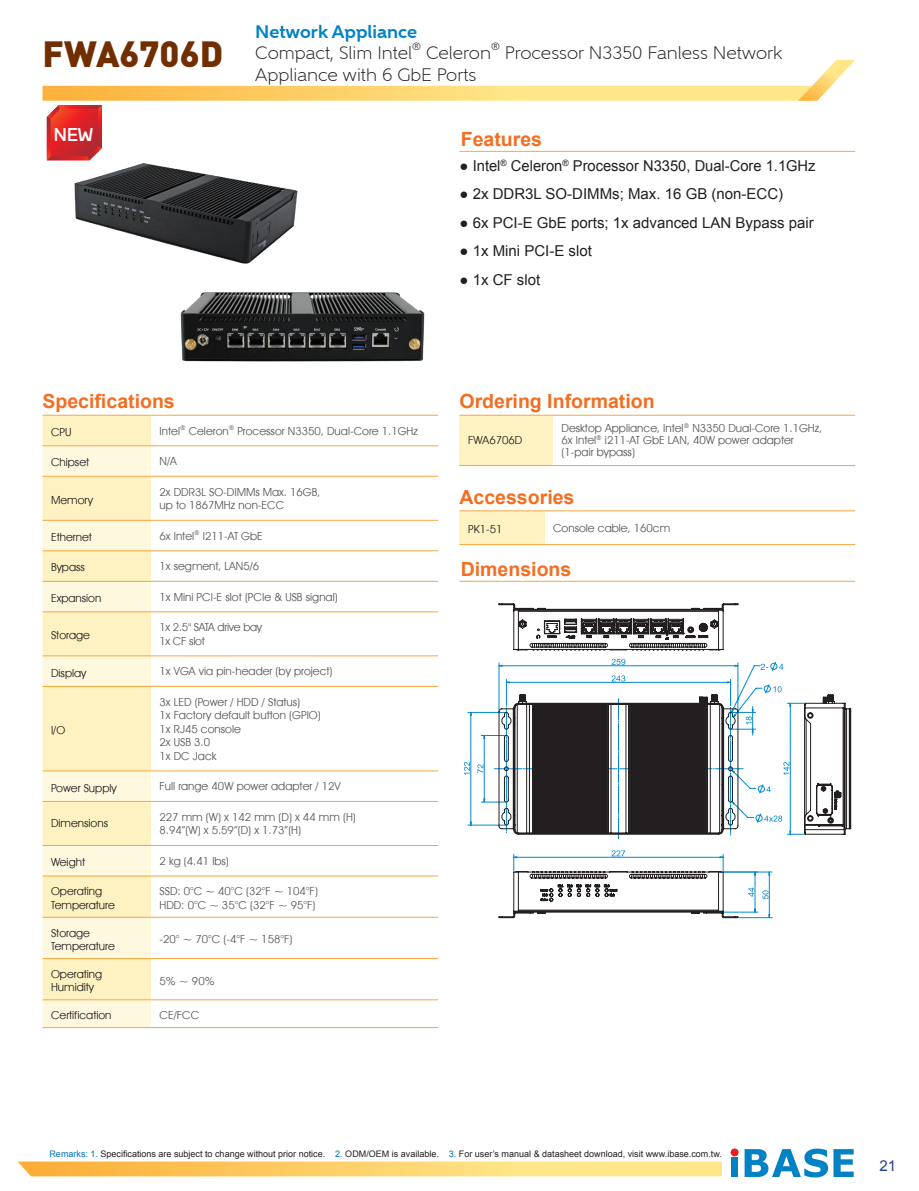
<style>
.page{position:relative;width:919px;height:1191px;background:#fff}
.page>*{position:absolute;margin:0;border:0;box-sizing:border-box;transform-origin:0 0}
.t1{font:700 24.45px "Labrador B";color:#fff}
.t2{font:700 19.5px "Arial";color:#f36e21}
.t3{font:300 18px "Gentleman 400";color:#231f20}
.t4{font:700 18px "Gentleman 800";color:#0082c5}
.t5{font:15px "Arial";color:#231f20}
.t6{font:15px "Arial";color:#253f8e}
.t7{font:13.5px/13.5px "Avant Garde T.";color:#57585a}
.t8{font:13.5px/13.5px "Avant Garde T.";color:#231f20}
.t9{font:13.5px/13.5px "Avant Garde T.";letter-spacing:-.02em;color:#57585a}
.t10{font:300 10.5px "Gentleman 400";color:#231f20}
.t11{font:9px "Arial";color:#231f20}
.s1{font-family:"DIN Pro";font-weight:900;font-size:36px;color:#712e00}
.s2{color:#0072bc}
</style>
<div class="page">
<svg style="left:18px;top:1161px;width:703px;height:15px;background:#fdd370"></svg>
<div style="left:729px;top:1147px;width:11px;height:10px;border:3px solid #fff;border-radius:50%"></div>
<div style="left:731px;top:1157px;width:7px;height:20px;background:#0082c5"></div>
<svg style="left:744px;top:1148px;width:110px;height:30px"></svg>
<div style="left:730px;top:1148px;width:8px;height:8px;background:#ee1d23;border-radius:50%"></div>
<img style="left:66px;top:160px;width:232px;height:104px">
<div style="left:43px;top:416px;width:108px;height:29px;background:#fef2c2"></div>
<svg style="left:43px;top:446px;width:108px;height:581px;background:#fdf4cd"></svg>
<hr style="left:43px;top:445px;width:108px;height:1px;background:#faa63f">
<hr style="left:151px;top:445px;width:287px;height:1px;background:#faa63f">
<hr style="left:43px;top:476px;width:108px;height:1px;background:#faa63f">
<hr style="left:151px;top:476px;width:287px;height:1px;background:#faa63f">
<hr style="left:43px;top:520px;width:108px;height:1px;background:#faa63f">
<hr style="left:151px;top:520px;width:287px;height:1px;background:#faa63f">
<hr style="left:43px;top:550px;width:108px;height:1px;background:#faa63f">
<hr style="left:151px;top:550px;width:287px;height:1px;background:#faa63f">
<hr style="left:43px;top:581px;width:108px;height:1px;background:#faa63f">
<hr style="left:151px;top:581px;width:287px;height:1px;background:#faa63f">
<hr style="left:43px;top:611px;width:108px;height:1px;background:#faa63f">
<hr style="left:151px;top:611px;width:287px;height:1px;background:#faa63f">
<hr style="left:43px;top:655px;width:108px;height:1px;background:#faa63f">
<hr style="left:151px;top:655px;width:287px;height:1px;background:#faa63f">
<hr style="left:43px;top:686px;width:108px;height:1px;background:#faa63f">
<hr style="left:151px;top:686px;width:287px;height:1px;background:#faa63f">
<hr style="left:43px;top:770px;width:108px;height:1px;background:#faa63f">
<hr style="left:151px;top:770px;width:287px;height:1px;background:#faa63f">
<hr style="left:43px;top:801px;width:108px;height:1px;background:#faa63f">
<hr style="left:151px;top:801px;width:287px;height:1px;background:#faa63f">
<hr style="left:43px;top:845px;width:108px;height:1px;background:#faa63f">
<hr style="left:151px;top:845px;width:287px;height:1px;background:#faa63f">
<hr style="left:43px;top:875px;width:108px;height:1px;background:#faa63f">
<hr style="left:151px;top:875px;width:287px;height:1px;background:#faa63f">
<hr style="left:43px;top:917px;width:108px;height:1px;background:#faa63f">
<hr style="left:151px;top:917px;width:287px;height:1px;background:#faa63f">
<hr style="left:43px;top:958px;width:108px;height:1px;background:#faa63f">
<hr style="left:151px;top:958px;width:287px;height:1px;background:#faa63f">
<hr style="left:43px;top:999px;width:108px;height:1px;background:#faa63f">
<hr style="left:151px;top:999px;width:287px;height:1px;background:#faa63f">
<hr style="left:43px;top:415px;width:108px;height:1px;background:#faa63f">
<hr style="left:151px;top:415px;width:287px;height:1px;background:#faa63f">
<hr style="left:43px;top:1027px;width:108px;height:1px;background:#faa63f">
<hr style="left:151px;top:1027px;width:287px;height:1px;background:#faa63f">
<div style="left:459px;top:415px;width:94px;height:50px;background:#fef2c2"></div>
<hr style="left:459px;top:465px;width:94px;height:1px;background:#faa63f">
<hr style="left:553px;top:465px;width:302px;height:1px;background:#faa63f">
<hr style="left:459px;top:415px;width:94px;height:1px;background:#faa63f">
<hr style="left:553px;top:415px;width:302px;height:1px;background:#faa63f">
<div style="left:459px;top:511px;width:85px;height:33px;background:#fef2c2"></div>
<hr style="left:459px;top:510px;width:85px;height:1px;background:#faa63f">
<hr style="left:544px;top:510px;width:311px;height:1px;background:#faa63f">
<hr style="left:459px;top:544px;width:85px;height:1px;background:#faa63f">
<hr style="left:544px;top:544px;width:311px;height:1px;background:#faa63f">
<hr style="left:459px;top:581px;width:396px;height:1px;background:#faa63f">
<svg style="left:464px;top:762px;width:6px;height:13px"></svg>
<hr style="left:724px;top:871px;width:48px;height:1px;background:#0089cf">
<hr style="left:739px;top:917px;width:33px;height:1px;background:#0089cf">
<hr style="left:769px;top:872px;width:1px;height:45px;background:#0089cf">
<hr style="left:468px;top:712px;width:37px;height:1px;background:#0089cf">
<hr style="left:468px;top:825px;width:37px;height:1px;background:#0089cf">
<svg style="left:470px;top:711px;width:299px;height:206px"></svg>
<svg style="left:498px;top:871px;width:240px;height:47px"></svg>
<svg style="left:477px;top:659px;width:312px;height:179px"></svg>
<svg style="left:804px;top:694px;width:47px;height:140px"></svg>
<svg style="left:498px;top:603px;width:240px;height:47px"></svg>
<svg style="left:43px;top:60px;width:812px;height:100px"></svg>
<img style="left:180px;top:292px;width:245px;height:70px">
<h3 class="t4" style="left:255px;top:21px;width:163px">Network Appliance</h3>
<h3 class="t3" style="left:43px;top:42px;width:371px"><span class="s1">FWA6706D</span> Compact, Slim Intel</h3>
<p class="t10" style="left:412px;top:40px;width:10px">®</p>
<h3 class="t3" style="left:426px;top:42px;width:66px">Celeron</h3>
<p class="t10" style="left:491px;top:40px;width:10px">®</p>
<h3 class="t3" style="left:505px;top:42px;width:279px">Processor N3350 Fanless Network</h3>
<h3 class="t3" style="left:255px;top:64px;width:222px">Appliance with 6 GbE Ports</h3>
<h1 class="t1" style="left:54px;top:122px;width:40px">NEW</h1>
<h2 class="t2" style="left:460px;top:127px;width:83px">Features</h2>
<p class="t5" style="left:459px;top:156px;width:357px">● Intel<sup>®</sup> Celeron<sup>®</sup> Processor N3350, Dual-Core 1.1GHz</p>
<p class="t5" style="left:459px;top:184px;width:325px">● 2x DDR3L SO-DIMMs; Max. 16 GB (non-ECC)</p>
<p class="t5" style="left:459px;top:213px;width:356px">● 6x PCI-E GbE ports; 1x advanced LAN Bypass pair</p>
<p class="t5" style="left:459px;top:241px;width:134px">● 1x Mini PCI-E slot</p>
<p class="t5" style="left:459px;top:270px;width:82px">● 1x CF slot</p>
<h2 class="t2" style="left:43px;top:388px;width:134px">Specifications</h2>
<p class="t8" style="left:51px;top:425px;width:22px">CPU</p>
<p class="t7" style="left:159px;top:423px;width:260px">Intel<sup>®</sup> Celeron<sup>®</sup> Processor N3350, Dual-Core 1.1GHz</p>
<p class="t8" style="left:51px;top:455px;width:40px">Chipset</p>
<p class="t7" style="left:159px;top:454px;width:19px">N/A</p>
<p class="t8" style="left:51px;top:493px;width:44px">Memory</p>
<p class="t7" style="left:159px;top:485px;width:162px">2x DDR3L SO-DIMMs Max. 16GB, up to 1867MHz non-ECC</p>
<p class="t8" style="left:51px;top:530px;width:42px">Ethernet</p>
<p class="t7" style="left:159px;top:529px;width:105px">6x Intel<sup>®</sup> I211-AT GbE</p>
<p class="t8" style="left:51px;top:560px;width:35px">Bypass</p>
<p class="t7" style="left:159px;top:559px;width:101px">1x segment, LAN5/6</p>
<p class="t8" style="left:51px;top:591px;width:52px">Expansion</p>
<p class="t7" style="left:159px;top:590px;width:180px">1x Mini PCI-E slot (PCIe &amp; USB signal)</p>
<p class="t8" style="left:51px;top:628px;width:40px">Storage</p>
<p class="t9" style="left:159px;top:620px;width:104px">1x 2.5" SATA drive bay<br>1x CF slot</p>
<p class="t8" style="left:51px;top:665px;width:37px">Display</p>
<p class="t7" style="left:159px;top:664px;width:174px">1x VGA via pin-header (by project)</p>
<p class="t8" style="left:51px;top:723px;width:16px">I/O</p>
<p class="t7" style="left:159px;top:695px;width:163px">3x LED (Power / HDD / Status)<br>1x Factory default button (GPIO)<br>1x RJ45 console<br>2x USB 3.0<br>1x DC Jack</p>
<p class="t8" style="left:51px;top:780px;width:67px">Power Supply</p>
<p class="t7" style="left:159px;top:779px;width:183px">Full range 40W power adapter / 12V</p>
<p class="t8" style="left:51px;top:816px;width:59px">Dimensions</p>
<p class="t7" style="left:159px;top:810px;width:198px">227 mm (W) x 142 mm (D) x 44 mm (H)<br>8.94”(W) x 5.59”(D) x 1.73”(H)</p>
<p class="t8" style="left:51px;top:855px;width:36px">Weight</p>
<p class="t7" style="left:159px;top:854px;width:71px">2 kg (4.41 lbs)</p>
<p class="t8" style="left:51px;top:884px;width:65px">Operating<br>Temperature</p>
<p class="t7" style="left:159px;top:884px;width:160px">SSD: 0°C ~ 40°C (32°F ~ 104°F)<br>HDD: 0°C ~ 35°C (32°F ~ 95°F)</p>
<p class="t8" style="left:51px;top:925px;width:65px">Storage<br>Temperature</p>
<p class="t7" style="left:159px;top:932px;width:134px">-20° ~ 70°C (-4°F ~ 158°F)</p>
<p class="t8" style="left:51px;top:967px;width:53px">Operating<br>Humidity</p>
<p class="t7" style="left:159px;top:974px;width:56px">5% ~ 90%</p>
<p class="t8" style="left:51px;top:1008px;width:62px">Certification</p>
<p class="t7" style="left:159px;top:1008px;width:41px">CE/FCC</p>
<h2 class="t2" style="left:459px;top:388px;width:197px">Ordering Information</h2>
<p class="t8" style="left:468px;top:433px;width:56px">FWA6706D</p>
<p class="t7" style="left:561px;top:422px;width:262px;line-height:12px">Desktop Appliance, Intel<sup>®</sup> N3350 Dual-Core 1.1GHz,<br>6x Intel<sup>®</sup> i211-AT GbE LAN, 40W power adapter (1-pair bypass)</p>
<h2 class="t2" style="left:459px;top:484px;width:116px">Accessories</h2>
<p class="t8" style="left:468px;top:522px;width:36px">PK1-51</p>
<p class="t7" style="left:553px;top:521px;width:119px">Console cable, 160cm</p>
<h2 class="t2" style="left:460px;top:556px;width:112px">Dimensions</h2>
<p class="t11" style="left:49px;top:1147px;width:673px"><span class="s2">Remarks: 1.</span> Specifications are subject to change without prior notice. <span class="s2">2.</span> ODM/OEM is available. <span class="s2">3.</span> For user’s manual &amp; datasheet download, visit www.ibase.com.tw.</p>
<p class="t6" style="left:879px;top:1156px;width:18px">21</p>
</div>
